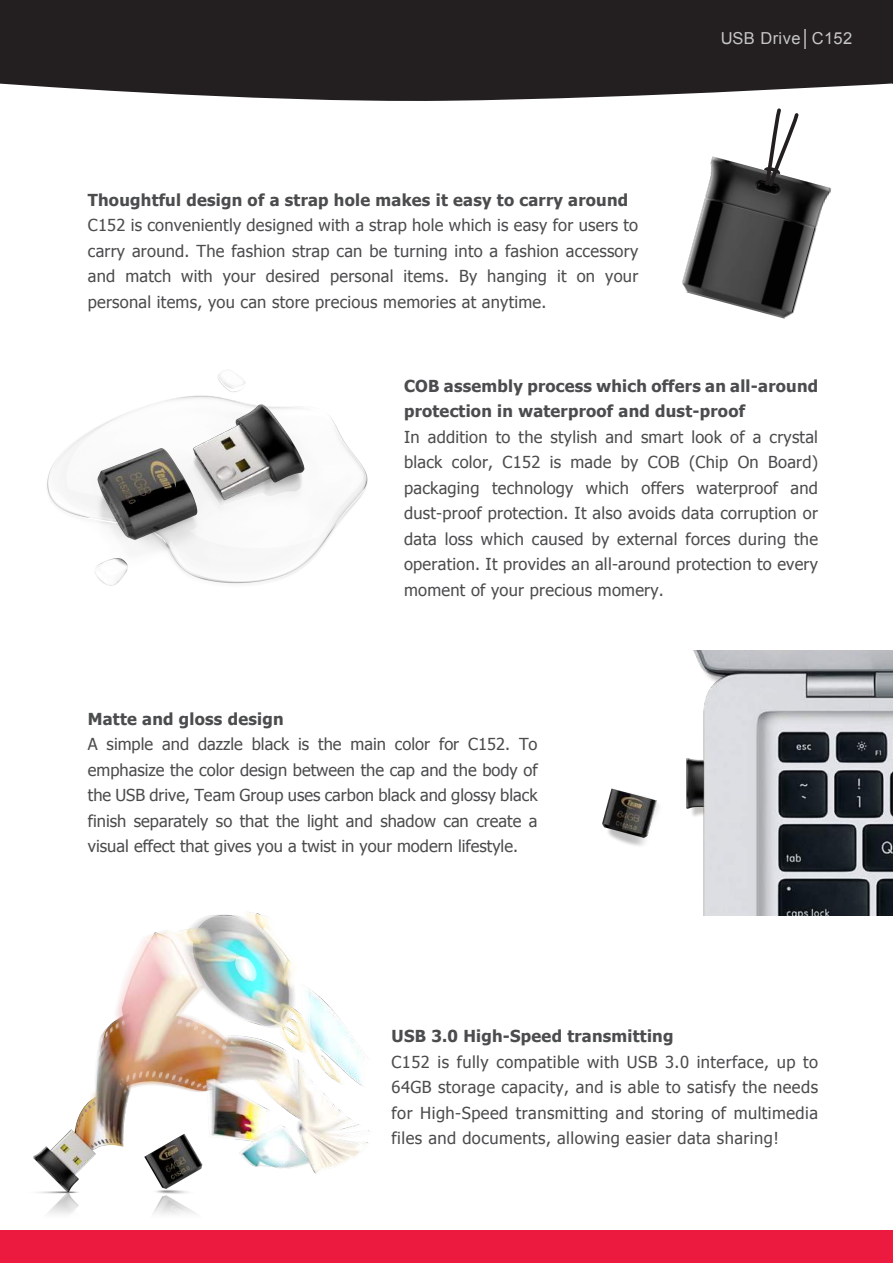
<style>
.page{position:relative;width:893px;height:1263px;background:#fff}
.page>*{position:absolute;margin:0;border:0;box-sizing:border-box;transform-origin:0 0}
.t1{font:16.5px/25.5px "Tahoma";letter-spacing:.015em;color:#4b4c4d;text-align:justify}
.t2{font:700 16.5px/25.5px "Tahoma";letter-spacing:.015em;color:#4b4c4d}
.t3{font:16.5px "Arial";letter-spacing:.025em;color:#fff}
</style>
<div class="page">
<img style="left:682px;top:156px;width:149px;height:163px">
<svg style="left:761px;top:108px;width:40px;height:81px"></svg>
<img style="left:33px;top:912px;width:336px;height:302px">
<img style="left:47px;top:370px;width:321px;height:216px">
<div style="left:0;top:1230px;width:893px;height:33px;background:#ed1a40"></div>
<svg style="left:0;top:0;width:893px;height:101px;background:#312d2e"></svg>
<img style="left:602px;top:651px;width:291px;height:265px">
<p class="t2" style="left:88px;top:186px;width:542px">Thoughtful design of a strap hole makes it easy to carry around</p>
<p class="t1" style="left:88px;top:212px;width:552px">C152 is conveniently designed with a strap hole which is easy for users to carry around. The fashion strap can be turning into a fashion accessory and match with your desired personal items. By hanging it on your personal items, you can store precious memories at anytime.</p>
<p class="t3" style="left:720px;top:28px;width:134px">USB Drive│C152</p>
<p class="t2" style="left:404px;top:372px;width:416px">COB assembly process which offers an all-around protection in waterproof and dust-proof</p>
<p class="t1" style="left:404px;top:423px;width:416px">In addition to the stylish and smart look of a crystal black color, C152 is made by COB (Chip On Board) packaging technology which offers waterproof and dust-proof protection. It also avoids data corruption or data loss which caused by external forces during the operation. It provides an all-around protection to every moment of your precious momery.</p>
<p class="t2" style="left:88px;top:705px;width:197px">Matte and gloss design</p>
<p class="t1" style="left:88px;top:730px;width:451px">A simple and dazzle black is the main color for C152. To emphasize the color design between the cap and the body of the USB drive, Team Group uses carbon black and glossy black finish separately so that the light and shadow can create a visual effect that gives you a twist in your modern lifestyle.</p>
<p class="t2" style="left:392px;top:1022px;width:283px">USB 3.0 High-Speed transmitting</p>
<p class="t1" style="left:392px;top:1048px;width:428px">C152 is fully compatible with USB 3.0 interface, up to 64GB storage capacity, and is able to satisfy the needs for High-Speed transmitting and storing of multimedia files and documents, allowing easier data sharing!</p>
</div>
